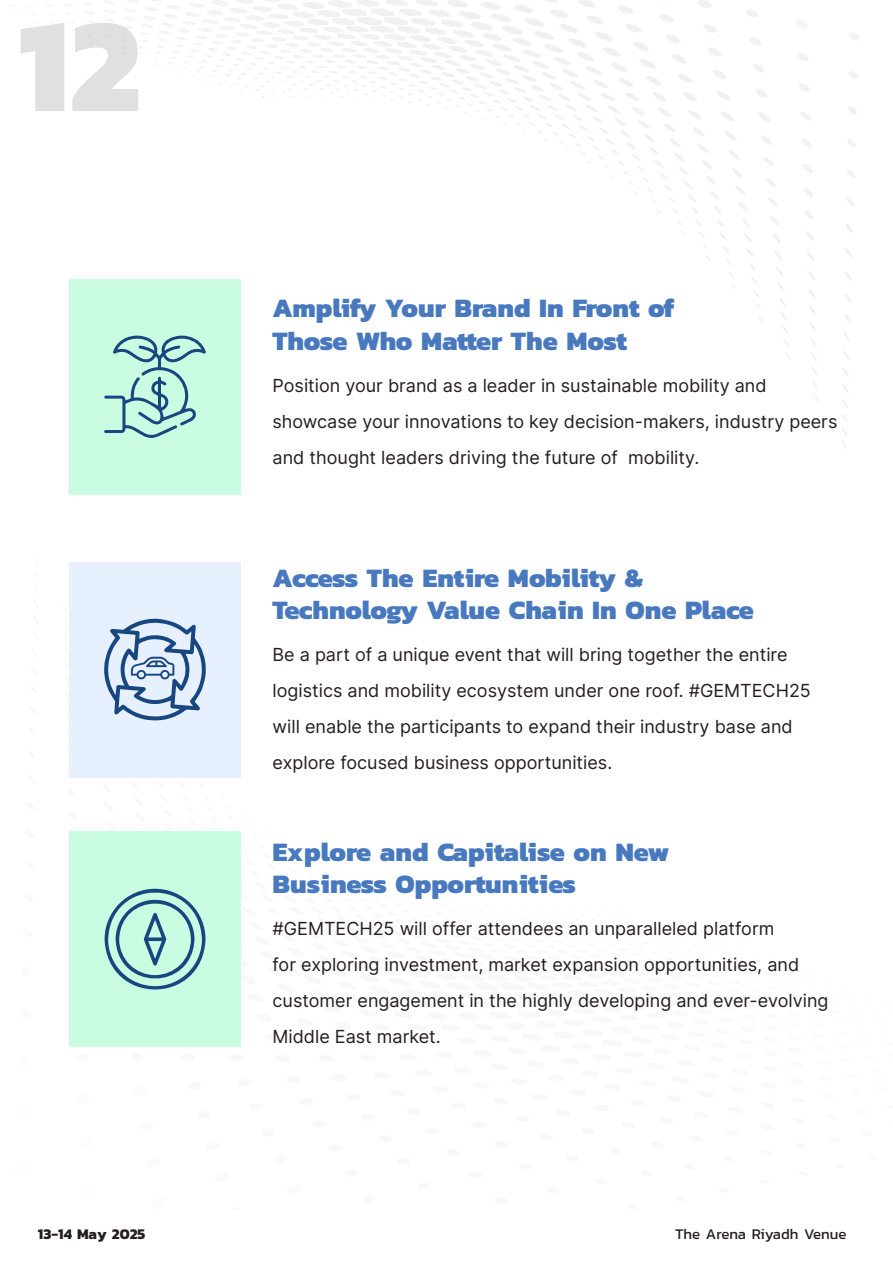
<style>
.page{position:relative;width:893px;height:1263px;background:#fff}
.page>*{position:absolute;margin:0;border:0;box-sizing:border-box;transform-origin:0 0}
.t1{font:800 135px "Kanit";color:#e0e0e0}
.Heading1{font:800 27px/32.4px "Kanit";color:#4879be}
.Body{font:18px/36px "Inter";color:#231f20}
.t2{font:15px "Kanit";color:#231f20}
.t3{font:700 15px "Kanit";color:#231f20}
</style>
<div class="page">
<div style="left:69px;top:562px;width:172px;height:215px;background:#e6f0ff"></div>
<div style="left:69px;top:279px;width:172px;height:216px;background:#cafce1"></div>
<div style="left:69px;top:831px;width:172px;height:216px;background:#cafce1"></div>
<svg style="left:104px;top:336px;width:102px;height:102px"></svg>
<svg style="left:105px;top:888px;width:101px;height:102px"></svg>
<svg style="left:104px;top:619px;width:102px;height:101px"></svg>
<h1 class="t1" style="left:18px;top:-41px;width:124px">12</h1>
<p class="Heading1" style="left:273px;top:291px;width:403px">Amplify Your Brand In Front of<br>Those Who Matter The Most</p>
<p class="Body" style="left:273px;top:367px;width:566px">Position your brand as a leader in sustainable mobility and showcase your innovations to key decision-makers, industry peers and thought leaders driving the future of mobility.</p>
<p class="Heading1" style="left:273px;top:560px;width:483px">Access The Entire Mobility &amp;<br>Technology Value Chain In One Place</p>
<p class="Body" style="left:273px;top:636px;width:540px">Be a part of a unique event that will bring together the entire logistics and mobility ecosystem under one roof. #GEMTECH25 will enable the participants to expand their industry base and explore focused business opportunities.</p>
<p class="Heading1" style="left:273px;top:834px;width:398px">Explore and Capitalise on New<br>Business Opportunities</p>
<p class="Body" style="left:273px;top:910px;width:557px">#GEMTECH25 will offer attendees an unparalleled platform<br>for exploring investment, market expansion opportunities, and customer engagement in the highly developing and ever-evolving Middle East market.</p>
<p class="t3" style="left:38px;top:1222px;width:109px">13-14 May 2025</p>
<p class="t2" style="left:675px;top:1223px;width:173px">The Arena Riyadh Venue</p>
</div>
